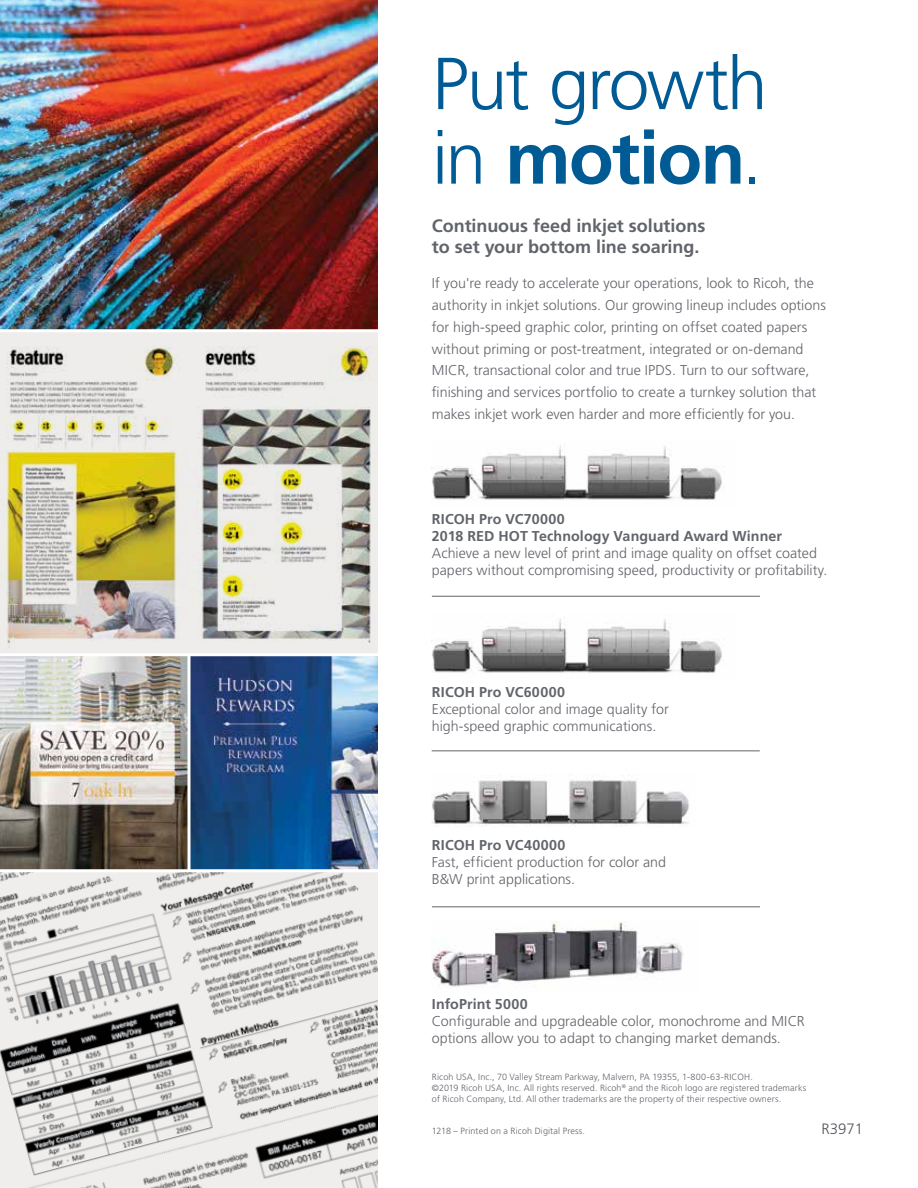
<style>
.page{position:relative;width:918px;height:1188px;background:#fff}
.page>*{position:absolute;margin:0;border:0;box-sizing:border-box;transform-origin:0 0}
.t1{font:300 73.5px/74.6px "Frutiger LT Std";letter-spacing:-.03em;color:#005b94}
.t2{font:700 18px/21.6px "Frutiger LT Std";letter-spacing:-.005em;color:#61646a}
.t3{font:300 15px "Frutiger LT Std";color:#52555b}
.t4{font:300 14.25px/21.8px "Frutiger LT Std";color:#61646a}
.t5{font:700 14.25px/17.1px "Frutiger LT Std";letter-spacing:.01em;color:#61646a}
.t6{font:300 9px/10.8px "Frutiger LT Std";letter-spacing:.015em;color:#61646a}
.s1{font-weight:700}
</style>
<div class="page">
<img style="left:0;top:0;width:378px;height:869px">
<img style="left:0;top:332px;width:378px;height:321px">
<svg style="left:0;top:872px;width:378px;height:316px;background:#cdcccc"></svg>
<hr style="left:0;top:329px;width:378px;height:3px;background:#fff">
<hr style="left:0;top:653px;width:378px;height:3px;background:#fff">
<hr style="left:188px;top:655px;width:2px;height:216px;background:#fff">
<img style="left:432px;top:780px;width:258px;height:46px">
<img style="left:432px;top:618px;width:292px;height:55px">
<hr style="left:432px;top:751px;width:328px;height:1px;background:#61646a">
<hr style="left:432px;top:907px;width:328px;height:1px;background:#61646a">
<img style="left:432px;top:921px;width:251px;height:66px">
<img style="left:432px;top:445px;width:292px;height:55px">
<hr style="left:432px;top:596px;width:328px;height:1px;background:#61646a">
<h1 class="t1" style="left:432px;top:48px;width:337px">Put growth in <span class="s1">motion</span>.</h1>
<p class="t2" style="left:432px;top:215px;width:275px">Continuous feed inkjet solutions to set your bottom line soaring.</p>
<p class="t4" style="left:432px;top:273px;width:395px">If you're ready to accelerate your operations, look to Ricoh, the authority in inkjet solutions. Our growing lineup includes options for high-speed graphic color, printing on offset coated papers without priming or post-treatment, integrated or on-demand MICR, transactional color and true IPDS. Turn to our software, finishing and services portfolio to create a turnkey solution that makes inkjet work even harder and more efficiently for you.</p>
<p class="t5" style="left:432px;top:510px;width:352px">RICOH Pro VC70000<br>2018 RED HOT Technology Vanguard Award Winner</p>
<p class="t4" style="left:432px;top:545px;width:397px;line-height:17.1px">Achieve a new level of print and image quality on offset coated papers without compromising speed, productivity or profitability.</p>
<p class="t5" style="left:432px;top:683px;width:135px">RICOH Pro VC60000</p>
<p class="t4" style="left:432px;top:700px;width:238px;line-height:17.1px">Exceptional color and image quality for high-speed graphic communications.</p>
<p class="t5" style="left:432px;top:837px;width:135px">RICOH Pro VC40000</p>
<p class="t4" style="left:432px;top:854px;width:236px;line-height:17.1px">Fast, efficient production for color and<br>B&amp;W print applications.</p>
<p class="t5" style="left:432px;top:995px;width:97px">InfoPrint 5000</p>
<p class="t4" style="left:432px;top:1013px;width:374px;line-height:17.1px">Configurable and upgradeable color, monochrome and MICR options allow you to adapt to changing market demands.</p>
<p class="t6" style="left:432px;top:1072px;width:376px">Ricoh USA, Inc., 70 Valley Stream Parkway, Malvern, PA 19355, 1-800-63-RICOH.<br>©2019 Ricoh USA, Inc. All rights reserved. Ricoh<sup>®</sup> and the Ricoh logo are registered trademarks of Ricoh Company, Ltd. All other trademarks are the property of their respective owners.</p>
<p class="t6" style="left:432px;top:1126px;width:155px">1218 – Printed on a Ricoh Digital Press.</p>
<p class="t3" style="left:821px;top:1120px;width:43px">R3971</p>
</div>
